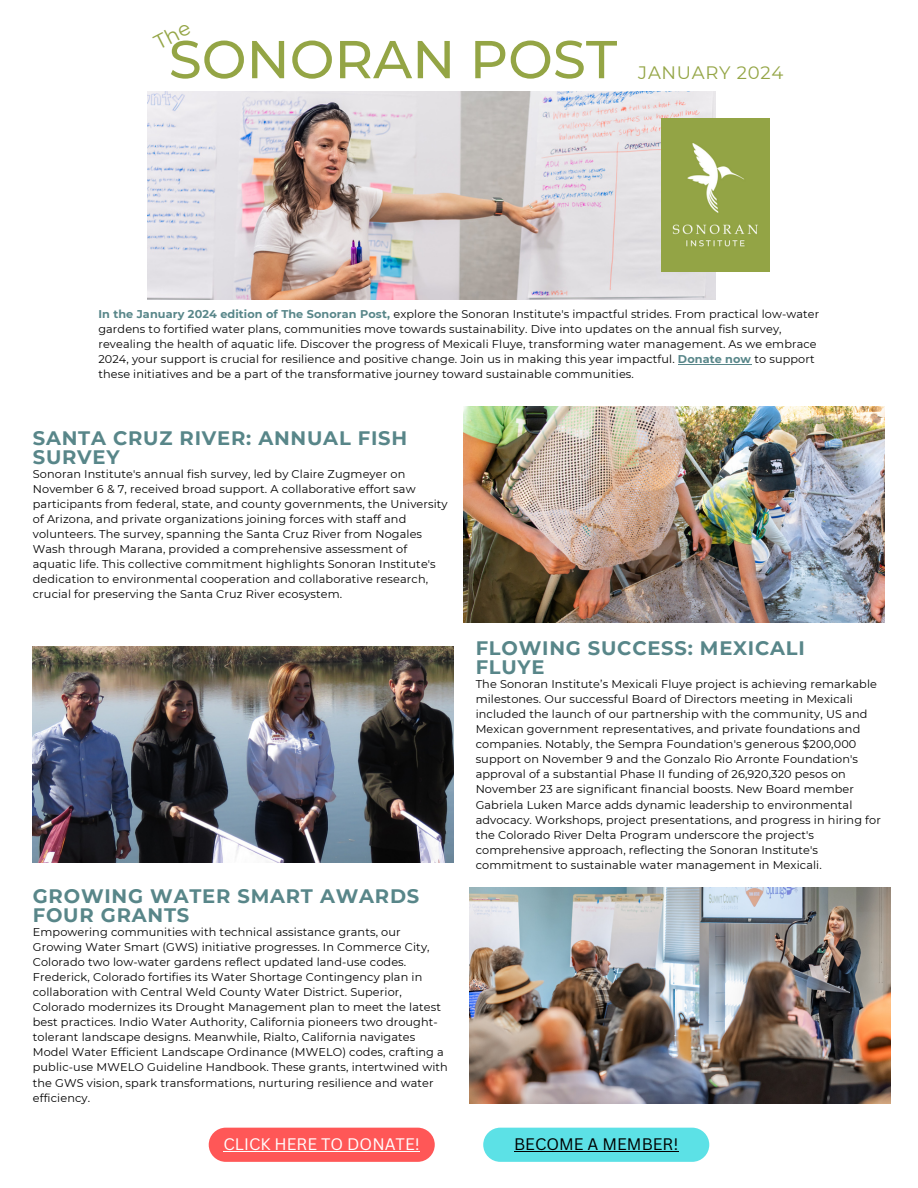
<style>
.page{position:relative;width:918px;height:1188px;background:#fff}
.page>*{position:absolute;margin:0;border:0;box-sizing:border-box;transform-origin:0 0}
.t1{font:500 53.25px "Montserrat";color:#94a545}
.t2{font:700 19.5px/19.2px "Montserrat";letter-spacing:.04em;color:#588689}
.t3{font:18px "Montserrat";letter-spacing:.04em;color:#94a545}
.t4{font:16.2px "Canva Sans";color:#fff}
.t5{font:16.2px "Canva Sans";color:#000}
.t6{font:11.25px/15px "Montserrat";letter-spacing:.01em;color:#000}
.s1{font-weight:700;color:#588689}
</style>
<div class="page">
<img style="left:148px;top:91px;width:568px;height:208px">
<img style="left:661px;top:119px;width:109px;height:153px">
<div style="left:209px;top:1128px;width:226px;height:34px;background:#ff5757;border-radius:17px"></div>
<div style="left:483px;top:1128px;width:226px;height:34px;background:#5ce1e6;border-radius:17px"></div>
<hr style="left:224px;top:1151px;width:196px;height:1px;background:#fff">
<hr style="left:514px;top:1151px;width:164px;height:1px;background:#000">
<img style="left:464px;top:407px;width:421px;height:216px">
<hr style="left:678px;top:364px;width:73px;height:1px;background:#588689">
<img style="left:33px;top:647px;width:421px;height:216px">
<img style="left:470px;top:887px;width:421px;height:216px">
<p class="t1" style="left:169px;top:27px;width:450px">SONORAN POST</p>
<p class="t3" style="left:638px;top:61px;width:147px">JANUARY 2024</p>
<p class="t6" style="left:98px;top:307px;width:722px"><span class="s1">In the January 2024 edition of The Sonoran Post,</span> explore the Sonoran Institute's impactful strides. From practical low-water gardens to fortified water plans, communities move towards sustainability. Dive into updates on the annual fish survey, revealing the health of aquatic life. Discover the progress of Mexicali Fluye, transforming water management. As we embrace 2024, your support is crucial for resilience and positive change. Join us in making this year impactful. <span class="s1">Donate now</span> to support these initiatives and be a part of the transformative journey toward sustainable communities.</p>
<p class="t2" style="left:33px;top:428px;width:376px">SANTA CRUZ RIVER: ANNUAL FISH<br>SURVEY</p>
<p class="t6" style="left:33px;top:466px;width:416px">Sonoran Institute's annual fish survey, led by Claire Zugmeyer on November 6 &amp; 7, received broad support. A collaborative effort saw participants from federal, state, and county governments, the University of Arizona, and private organizations joining forces with staff and volunteers. The survey, spanning the Santa Cruz River from Nogales Wash through Marana, provided a comprehensive assessment of aquatic life. This collective commitment highlights Sonoran Institute's dedication to environmental cooperation and collaborative research, crucial for preserving the Santa Cruz River ecosystem.</p>
<p class="t2" style="left:33px;top:886px;width:388px">GROWING WATER SMART AWARDS<br>FOUR GRANTS</p>
<p class="t6" style="left:33px;top:924px;width:417px">Empowering communities with technical assistance grants, our Growing Water Smart (GWS) initiative progresses. In Commerce City, Colorado two low-water gardens reflect updated land-use codes.<br>Frederick, Colorado fortifies its Water Shortage Contingency plan in collaboration with Central Weld County Water District. Superior, Colorado modernizes its Drought Management plan to meet the latest best practices. Indio Water Authority, California pioneers two drought&shy;tolerant landscape designs. Meanwhile, Rialto, California navigates Model Water Efficient Landscape Ordinance (MWELO) codes, crafting a public-use MWELO Guideline Handbook. These grants, intertwined with the GWS vision, spark transformations, nurturing resilience and water efficiency.</p>
<p class="t2" style="left:476px;top:638px;width:331px">FLOWING SUCCESS: MEXICALI<br>FLUYE</p>
<p class="t6" style="left:476px;top:677px;width:407px">The Sonoran Institute’s Mexicali Fluye project is achieving remarkable milestones. Our successful Board of Directors meeting in Mexicali included the launch of our partnership with the community, US and Mexican government representatives, and private foundations and companies. Notably, the Sempra Foundation's generous $200,000 support on November 9 and the Gonzalo Rio Arronte Foundation's approval of a substantial Phase II funding of 26,920,320 pesos on November 23 are significant financial boosts. New Board member Gabriela Luken Marce adds dynamic leadership to environmental advocacy. Workshops, project presentations, and progress in hiring for the Colorado River Delta Program underscore the project's comprehensive approach, reflecting the Sonoran Institute's commitment to sustainable water management in Mexicali.</p>
<p class="t4" style="left:224px;top:1133px;width:198px">CLICK HERE TO DONATE!</p>
<p class="t5" style="left:514px;top:1133px;width:166px">BECOME A MEMBER!</p>
</div>
